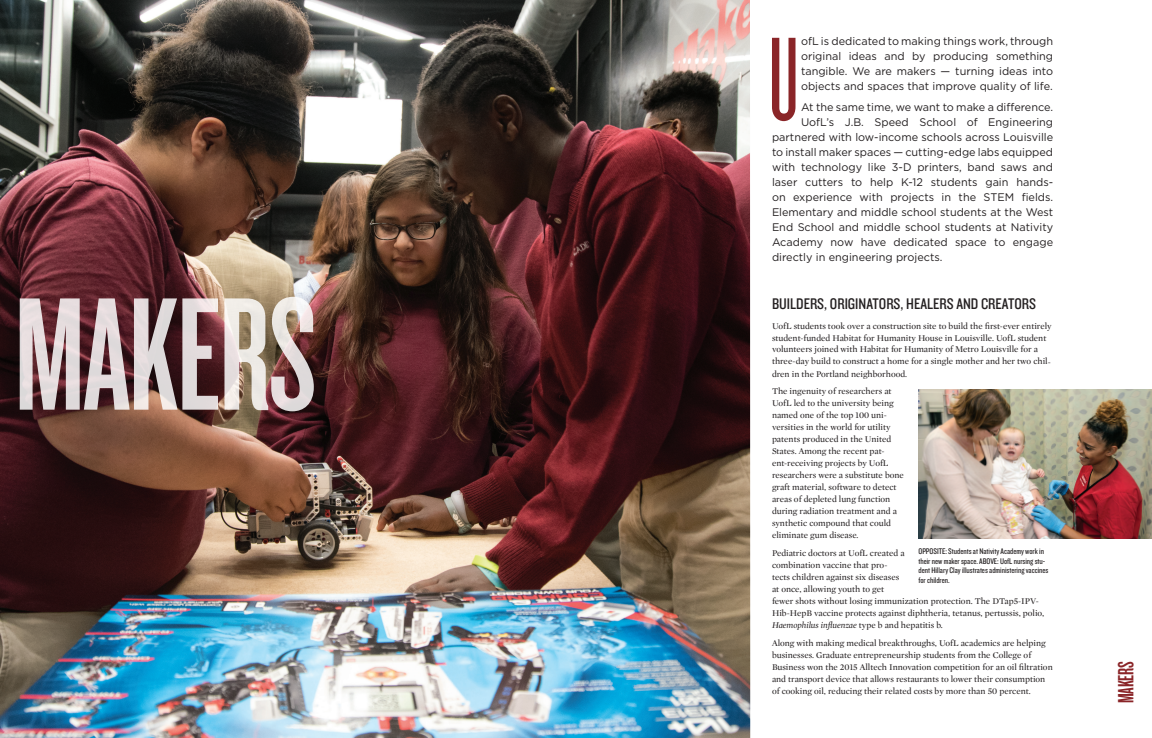
<style>
.page{position:relative;width:1152px;height:738px;background:#fff}
.page>*{position:absolute;margin:0;border:0;box-sizing:border-box;transform-origin:0 0}
.t1{font:167px "Knockout HTF47 Bantamweight";letter-spacing:-.01em;color:#fff}
.t2{font:123.6px "Knockout HTF26 Junior Flyweight";color:#8a2528}
.t3{font:23px "Knockout HTF47 Bantamweight";letter-spacing:-.01em;color:#8a2528}
.t4{font:16px "Knockout HTF29 Junior Liteweight";color:#231f20}
.t5{font:11px/15px "Gotham HTF";color:#231f20;text-align:justify}
.t6{font:9px/12px "Mercury Display Roman";color:#231f20}
.t7{font:8.5px/9.5px "Knockout HTF29 Junior Liteweight";letter-spacing:-.005em;color:#231f20}
.s1{font-family:"Mercury Display";font-style:italic}
</style>
<div class="page">
<img style="left:0;top:0;width:750px;height:738px">
<img style="left:918px;top:389px;width:234px;height:150px">
<h1 class="t1" style="left:14px;top:272px;width:304px">MAKERS</h1>
<p class="t2" style="left:769px;top:20px;width:31px">U</p>
<p class="t5" style="left:801px;top:34px;width:254px">ofL is dedicated to making things work, through original ideas and by producing something tangible. We are makers — turning ideas into objects and spaces that improve quality of life.</p>
<p class="t5" style="left:772px;top:99px;width:283px;text-align:right">At the same time, we want to make a difference.<br>UofL’s J.B. Speed School of Engineering partnered with low-income schools across Louisville to install maker spaces — cutting-edge labs equipped with technology like 3-D printers, band saws and laser cutters to help K-12 students gain hands&shy;on experience with projects in the STEM fields.<br>Elementary and middle school students at the West End School and middle school students at Nativity</p>
<p class="t5" style="left:772px;top:234px;width:283px">Academy now have dedicated space to engage</p>
<p class="t5" style="left:772px;top:249px;width:172px">directly in engineering projects.</p>
<h2 class="t4" style="left:772px;top:295px;width:266px">BUILDERS, ORIGINATORS, HEALERS AND CREATORS</h2>
<p class="t6" style="left:772px;top:320px;width:281px">UofL students took over a construction site to build the first-ever entirely student-funded Habitat for Humanity House in Louisville. UofL student volunteers joined with Habitat for Humanity of Metro Louisville for a three-day build to construct a home for a single mother and her two chil&shy;dren in the Portland neighborhood.</p>
<p class="t6" style="left:772px;top:385px;width:134px">The ingenuity of researchers at<br>UofL led to the university being named one of the top 100 uni&shy;versities in the world for utility patents produced in the United<br>States. Among the recent pat&shy;ent-receiving projects by UofL researchers were a substitute bone graft material, software to detect areas of depleted lung function during radiation treatment and a synthetic compound that could eliminate gum disease.</p>
<p class="t6" style="left:772px;top:547px;width:274px">Pediatric doctors at UofL created a<br>combination vaccine that pro-<br>tects children against six diseases<br>at once, allowing youth to get<br>fewer shots without losing immunization protection. The DTap5-IPV-Hib-HepB vaccine protects against diphtheria, tetanus, pertussis, polio, <span class="s1">Haemophilus influenzae</span> type b and hepatitis b.</p>
<p class="t6" style="left:772px;top:637px;width:282px">Along with making medical breakthroughs, UofL academics are helping businesses. Graduate entrepreneurship students from the College of Business won the 2015 Alltech Innovation competition for an oil filtration and transport device that allows restaurants to lower their consumption of cooking oil, reducing their related costs by more than 50 percent.</p>
<p class="t7" style="left:918px;top:547px;width:131px">OPPOSITE: Students at Nativity Academy work in their new maker space. ABOVE: UofL nursing stu&shy;dent Hillary Clay illustrates administering vaccines for children.</p>
<p class="t3" style="left:1115px;top:703px;width:43px;rotate:-90deg">MAKERS</p>
</div>
